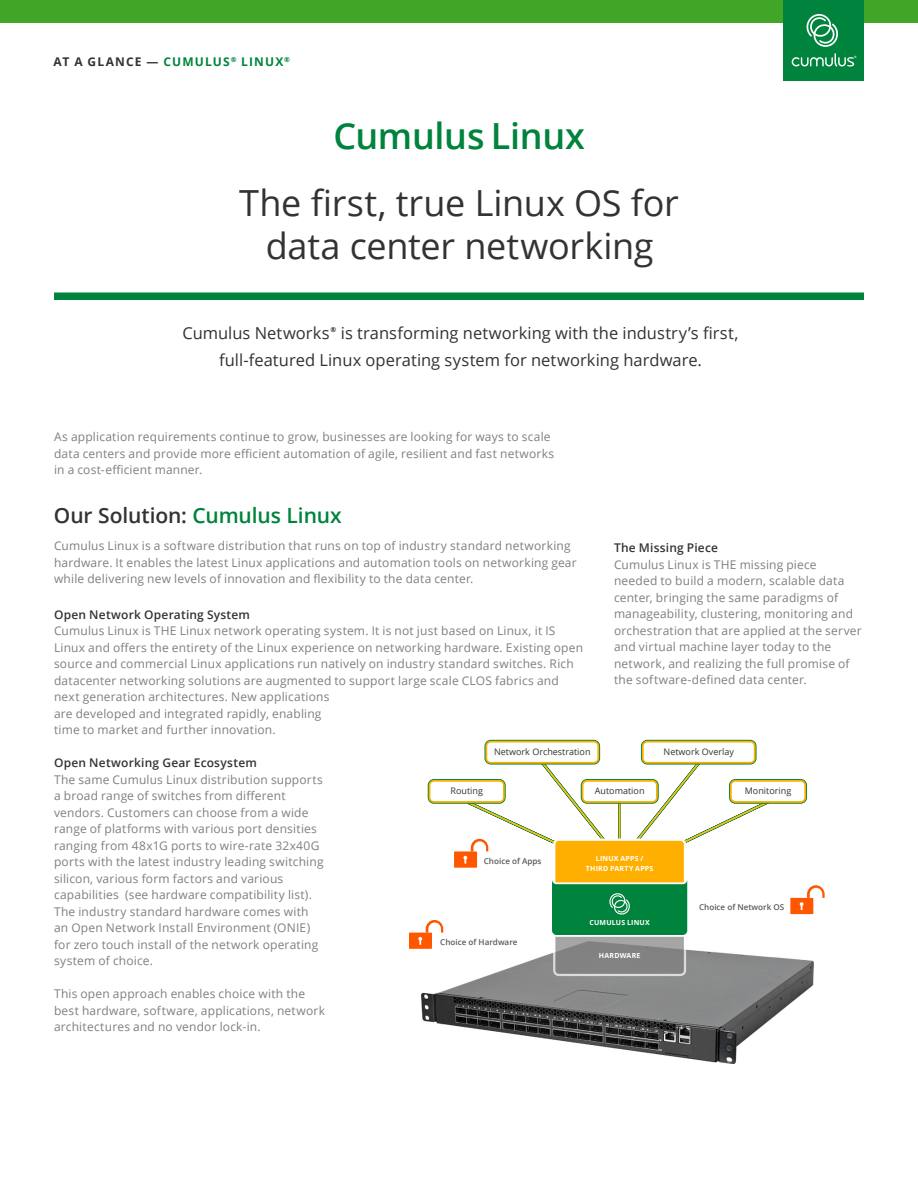
<style>
.page{position:relative;width:918px;height:1188px;background:#fff}
.page>*{position:absolute;margin:0;border:0;box-sizing:border-box;transform-origin:0 0}
.t1{font:36px/43.2px "Open Sans";letter-spacing:-.005em;color:#333;text-align:center}
.t2{font:600 36px "Open Sans";letter-spacing:-.01em;color:#00833c}
.t3{font:600 21px "Open Sans";letter-spacing:-.005em;color:#333}
.t4{font:16.5px/27px "Open Sans";color:#323232}
.t5{font:12px/16.5px "Open Sans";letter-spacing:.015em;color:#7f7f7f}
.t6{font:600 12px "Open Sans";letter-spacing:.015em;color:#333}
.t7{font:700 12px "Open Sans";letter-spacing:.095em;color:#00833c}
.t8{font:9px "Open Sans";color:#333}
.t9{font:600 8.1px "Open Sans";color:#5a5a5a}
.t10{font:700 7.05px/10.1px "Open Sans";letter-spacing:.03em;color:#fff;text-align:center}
.t11{font:700 7.05px "Open Sans";color:#333}
.t12{font:600 3px "Open Sans";color:#fff}
.s1{color:#333}
.s2{color:#00833c}
</style>
<div class="page">
<div style="left:0;top:0;width:918px;height:22px;background:#41a528"></div>
<div style="left:783px;top:0;width:81px;height:81px;background:#00833c"></div>
<svg style="left:791px;top:14px;width:63px;height:53px"></svg>
<div style="left:54px;top:292px;width:810px;height:8px;background:#00833c"></div>
<img style="left:422px;top:949px;width:392px;height:115px">
<div style="left:554px;top:840px;width:131px;height:67px;background:#ffaf00;border-radius:5px"></div>
<svg style="left:554px;top:907px;width:131px;height:68px;background:#8a8a8a"></svg>
<div style="left:553px;top:906px;width:133px;height:70px;border:2px solid #fff;border-radius:5px"></div>
<svg style="left:552px;top:878px;width:136px;height:59px;background:#289048"></svg>
<svg style="left:790px;top:885px;width:35px;height:29px"></svg>
<svg style="left:428px;top:740px;width:379px;height:128px"></svg>
<svg style="left:409px;top:920px;width:34px;height:29px"></svg>
<p class="t7" style="left:54px;top:53px;width:238px"><span class="s1">AT A GLANCE —</span> CUMULUS<sup>®</sup> LINUX<sup>®</sup></p>
<h1 class="t2" style="left:333px;top:111px;width:253px">Cumulus Linux</h1>
<h1 class="t1" style="left:239px;top:181px;width:441px">The first, true Linux OS for data center networking</h1>
<h3 class="t4" style="left:219px;top:319px;width:521px;text-indent:122px">is transforming networking with the industry’s first, full-featured Linux operating system for networking hardware.</h3>
<h3 class="t4" style="left:183px;top:319px;width:149px">Cumulus Networks</h3>
<p class="t11" style="left:330px;top:324px;width:7px">®</p>
<p class="t5" style="left:54px;top:428px;width:502px">As application requirements continue to grow, businesses are looking for ways to scale data centers and provide more efficient automation of agile, resilient and fast networks in a cost-efficient manner.</p>
<p class="t12" style="left:854px;top:55px;width:4px">®</p>
<h2 class="t3" style="left:54px;top:501px;width:289px">Our Solution: <span class="s2">Cumulus Linux</span></h2>
<p class="t5" style="left:54px;top:537px;width:524px">Cumulus Linux is a software distribution that runs on top of industry standard networking hardware. It enables the latest Linux applications and automation tools on networking gear while delivering new levels of innovation and flexibility to the data center.</p>
<p class="t6" style="left:54px;top:606px;width:198px">Open Network Operating System</p>
<p class="t5" style="left:54px;top:622px;width:531px">Cumulus Linux is THE Linux network operating system. It is not just based on Linux, it IS Linux and offers the entirety of the Linux experience on networking hardware. Existing open source and commercial Linux applications run natively on industry standard switches. Rich datacenter networking solutions are augmented to support large scale CLOS fabrics and next generation architectures. New applications<br>are developed and integrated rapidly, enabling<br>time to market and further innovation.</p>
<p class="t6" style="left:54px;top:755px;width:205px">Open Networking Gear Ecosystem</p>
<p class="t5" style="left:54px;top:771px;width:271px">The same Cumulus Linux distribution supports a broad range of switches from different vendors. Customers can choose from a wide range of platforms with various port densities ranging from 48x1G ports to wire-rate 32x40G ports with the latest industry leading switching silicon, various form factors and various capabilities (see hardware compatibility list).<br>The industry standard hardware comes with an Open Network Install Environment (ONIE) for zero touch install of the network operating system of choice.</p>
<p class="t5" style="left:54px;top:986px;width:272px">This open approach enables choice with the best hardware, software, applications, network architectures and no vendor lock-in.</p>
<p class="t6" style="left:614px;top:540px;width:106px">The Missing Piece</p>
<p class="t5" style="left:614px;top:556px;width:249px">Cumulus Linux is THE missing piece needed to build a modern, scalable data center, bringing the same paradigms of manageability, clustering, monitoring and orchestration that are applied at the server and virtual machine layer today to the network, and realizing the full promise of the software-defined data center.</p>
<p class="t8" style="left:494px;top:745px;width:98px">Network Orchestration</p>
<p class="t8" style="left:664px;top:745px;width:72px">Network Overlay</p>
<p class="t8" style="left:450px;top:785px;width:34px">Routing</p>
<p class="t8" style="left:595px;top:785px;width:51px">Automation</p>
<p class="t8" style="left:745px;top:785px;width:48px">Monitoring</p>
<p class="t10" style="left:586px;top:853px;width:69px">LINUX APPS /<br>THIRD PARTY APPS</p>
<p class="t9" style="left:484px;top:856px;width:59px">Choice of Apps</p>
<p class="t9" style="left:699px;top:901px;width:87px">Choice of Network OS</p>
<p class="t10" style="left:589px;top:917px;width:62px">CUMULUS LINUX</p>
<p class="t9" style="left:440px;top:937px;width:79px">Choice of Hardware</p>
<p class="t10" style="left:599px;top:950px;width:43px">HARDWARE</p>
</div>
